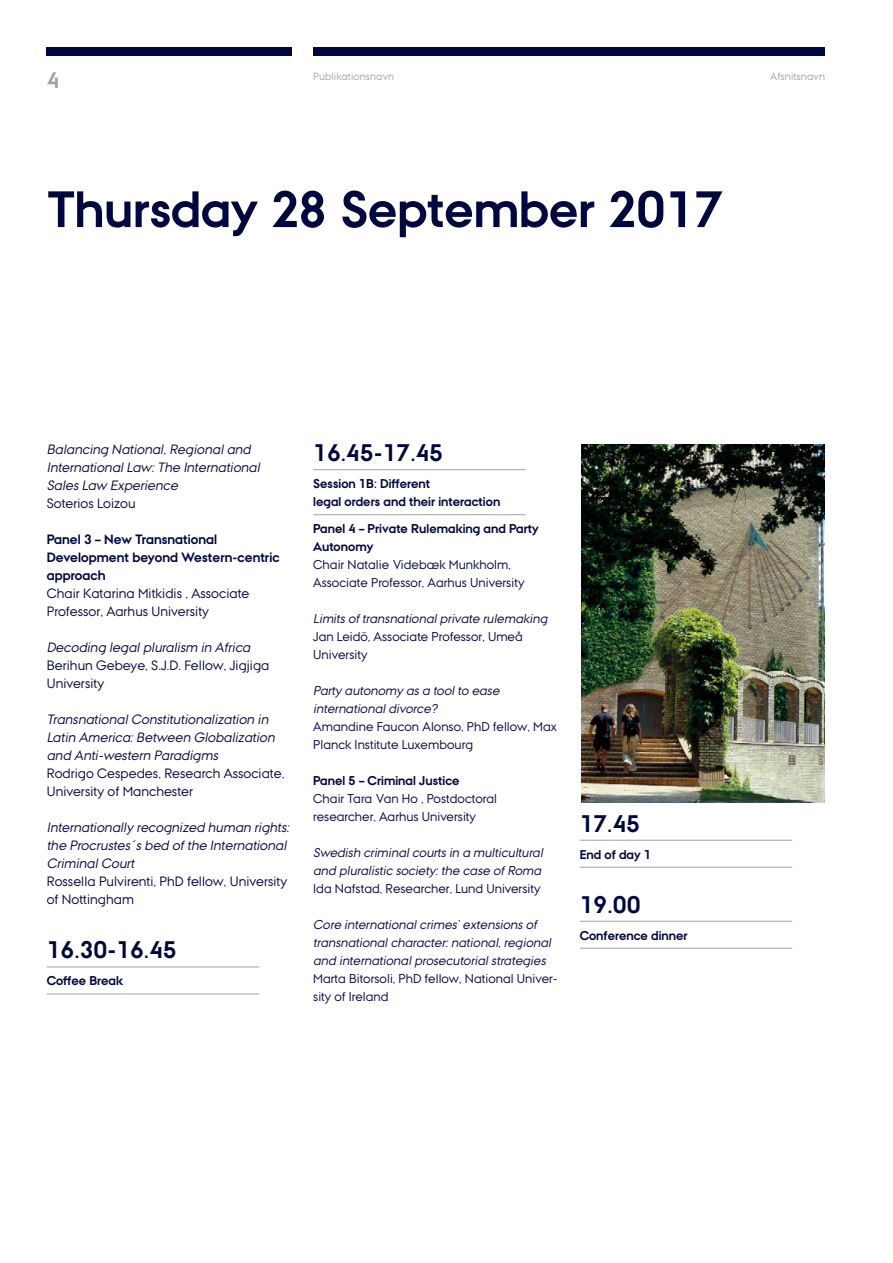
<style>
.page{position:relative;width:893px;height:1263px;background:#fff}
.page>*{position:absolute;margin:0;border:0;box-sizing:border-box;transform-origin:0 0}
.Header_mørk_blå{font:700 51px "AU Passata";color:#000640}
.BT{font:700 24px "AU Passata";letter-spacing:.005em;color:#000640}
.Design_Pagina_venstr{font:700 22.5px "AU Passata";color:#9fa4a6}
.Citattekst_tynd{font:italic 13.5px/18px "AU Passata";color:#000640}
.Citattekst_tynd-2{font:13.5px/18px "AU Passata";letter-spacing:.005em;color:#000640}
.Citattekst_tynd-3{font:700 13.5px/18px "AU Passata";letter-spacing:.005em;color:#000640}
.BT-2{font:12.75px/18px "AU Passata";letter-spacing:.005em;color:#000640}
.BT-3{font:italic 12.75px/18px "AU Passata";color:#000640}
.BT-4{font:700 12.75px/18px "AU Passata";letter-spacing:.005em;color:#000640}
.t1{font:10.5px "AU Passata";letter-spacing:.015em;color:#9fa4a6}
</style>
<div class="page">
<div style="left:47px;top:47px;width:245px;height:8px;background:#000640"></div>
<div style="left:313px;top:47px;width:512px;height:8px;background:#000640"></div>
<hr style="left:313px;top:469px;width:213px;height:1px;background:#9fa4a6">
<hr style="left:313px;top:514px;width:213px;height:1px;background:#9fa4a6">
<img style="left:581px;top:445px;width:244px;height:357px">
<hr style="left:47px;top:966px;width:212px;height:1px;background:#9fa4a6">
<hr style="left:47px;top:993px;width:212px;height:1px;background:#9fa4a6">
<hr style="left:580px;top:840px;width:212px;height:1px;background:#9fa4a6">
<hr style="left:580px;top:867px;width:212px;height:1px;background:#9fa4a6">
<hr style="left:580px;top:921px;width:212px;height:1px;background:#9fa4a6">
<hr style="left:580px;top:948px;width:212px;height:1px;background:#9fa4a6">
<p class="Design_Pagina_venstr" style="left:47px;top:67px;width:14px">4</p>
<p class="t1" style="left:313px;top:70px;width:82px">Publikationsnavn</p>
<p class="t1" style="left:770px;top:70px;width:56px">Afsnitsnavn</p>
<p class="Header_mørk_blå" style="left:48px;top:180px;width:677px">Thursday 28 September 2017</p>
<p class="Citattekst_tynd" style="left:47px;top:440px;width:217px">Balancing National,Regionaland<br>InternationalLaw:The International<br>Sales Law Experience</p>
<p class="Citattekst_tynd-2" style="left:47px;top:494px;width:90px">Soterios Loizou</p>
<p class="Citattekst_tynd-3" style="left:47px;top:531px;width:234px">Panel 3 – New Transnational<br>Development beyond Western-centric approach</p>
<p class="Citattekst_tynd-2" style="left:47px;top:584px;width:204px">Chair Katarina Mitkidis , Associate<br>Professor, Aarhus University</p>
<p class="Citattekst_tynd" style="left:47px;top:638px;width:208px">Decoding legalpluralism in Africa</p>
<p class="Citattekst_tynd-2" style="left:47px;top:656px;width:224px">Berihun Gebeye, S.J.D. Fellow, Jigjiga<br>University</p>
<p class="Citattekst_tynd" style="left:47px;top:710px;width:232px">TransnationalConstitutionalization in<br>Latin America:Between Globalization and Anti-western Paradigms</p>
<p class="Citattekst_tynd-2" style="left:47px;top:764px;width:239px">Rodrigo Cespedes, Research Associate,<br>University of Manchester</p>
<p class="Citattekst_tynd" style="left:47px;top:818px;width:247px">Internationally recognized human rights: the Procrustes´s bed ofthe International<br>CriminalCourt</p>
<p class="Citattekst_tynd-2" style="left:47px;top:872px;width:242px">Rossella Pulvirenti, PhD fellow, University of Nottingham</p>
<p class="BT" style="left:47px;top:936px;width:132px">16.30-16.45</p>
<p class="BT-4" style="left:47px;top:972px;width:78px">Coffee Break</p>
<p class="BT" style="left:313px;top:439px;width:132px">16.45-17.45</p>
<p class="BT-4" style="left:313px;top:475px;width:118px">Session 1B: Different</p>
<p class="BT-4" style="left:313px;top:493px;width:189px">legal orders and their interaction</p>
<p class="BT-4" style="left:313px;top:520px;width:227px">Panel 4 – Private Rulemaking and Party<br>Autonomy</p>
<p class="BT-2" style="left:313px;top:555px;width:213px">Chair Natalie Videbæk Munkholm,<br>Associate Professor, Aarhus University</p>
<p class="BT-3" style="left:313px;top:609px;width:238px">Limits oftransnationalprivate rulemaking</p>
<p class="BT-2" style="left:313px;top:627px;width:211px">Jan Leidö, Associate Professor, Umeå<br>University</p>
<p class="BT-3" style="left:313px;top:681px;width:190px">Party autonomy as a toolto ease internationaldivorce?</p>
<p class="BT-2" style="left:313px;top:717px;width:245px">Amandine Faucon Alonso, PhD fellow, Max<br>Planck Institute Luxembourg</p>
<p class="BT-4" style="left:313px;top:772px;width:148px">Panel 5 – Criminal Justice</p>
<p class="BT-2" style="left:313px;top:789px;width:185px">Chair Tara Van Ho , Postdoctoral</p>
<p class="BT-2" style="left:313px;top:807px;width:164px">researcher, Aarhus University</p>
<p class="BT-3" style="left:313px;top:843px;width:234px">Swedish criminalcourts in a multicultural and pluralistic society:the case ofRoma</p>
<p class="BT-2" style="left:313px;top:879px;width:229px">Ida Nafstad, Researcher, Lund University</p>
<p class="BT-3" style="left:313px;top:915px;width:242px">Core internationalcrimes’extensions of transnationalcharacter:national,regional and internationalprosecutorialstrategies</p>
<p class="BT-2" style="left:313px;top:969px;width:246px">Marta Bitorsoli, PhD fellow, National Univer&shy;sity of Ireland</p>
<p class="BT" style="left:580px;top:809px;width:62px">17.45</p>
<p class="BT-4" style="left:580px;top:845px;width:73px">End of day 1</p>
<p class="BT" style="left:580px;top:890px;width:62px">19.00</p>
<p class="BT-4" style="left:580px;top:926px;width:110px">Conference dinner</p>
</div>
